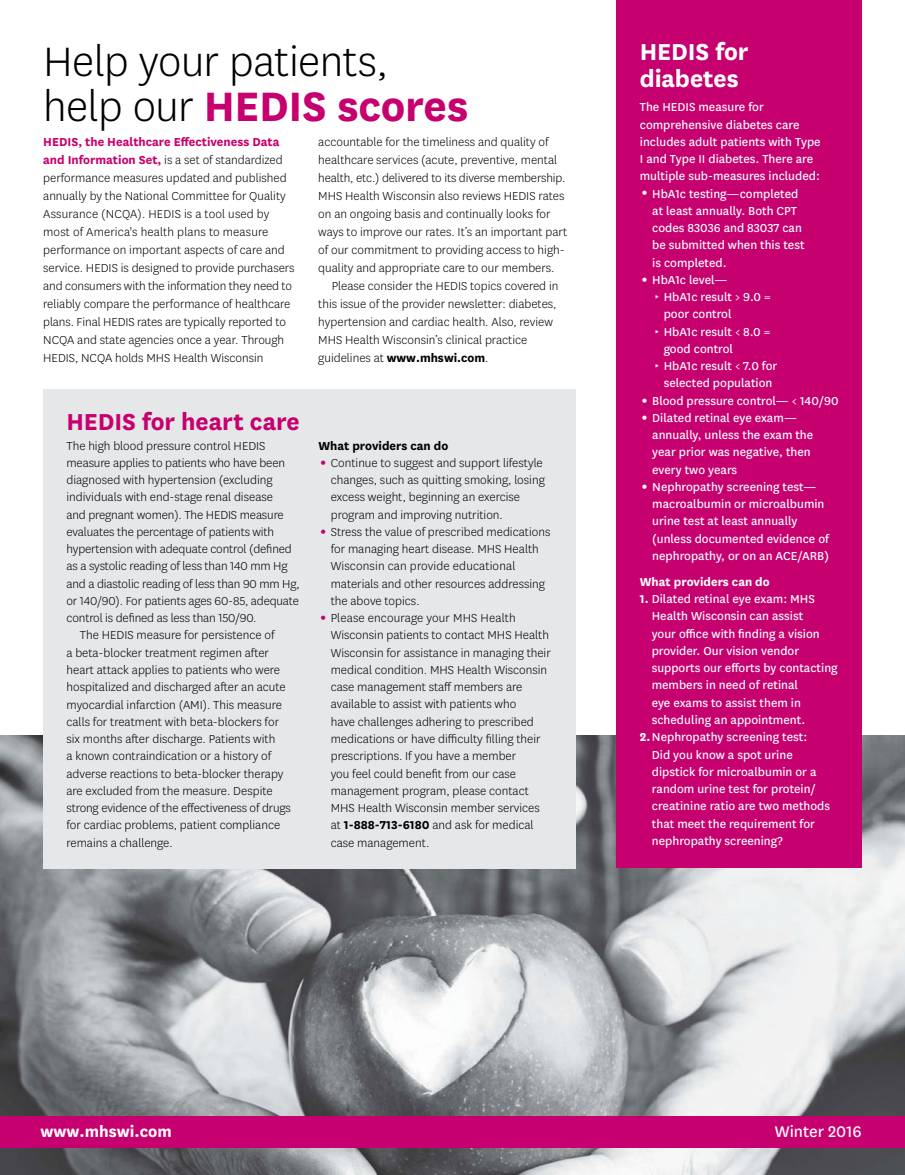
<style>
.page{position:relative;width:905px;height:1175px;background:#fff}
.page>*{position:absolute;margin:0;border:0;box-sizing:border-box;transform-origin:0 0}
.t1{font:300 48px/45px "Centene Sans";letter-spacing:-.01em;color:#000}
.t2{font:700 27px "Centene Sans";letter-spacing:-.005em;color:#c6006f}
.t3{font:700 27px/27px "Centene Sans";letter-spacing:-.005em;color:#fff}
.t4{font:700 18px "Centene Sans";color:#fff}
.t5{font:18px "Centene Sans";color:#fff}
.t6{font:300 13.5px/17.2px "Centene Sans";color:#000}
.t7{font:13.5px "Centene Sans";color:#fff}
.t8{font:700 13.5px "Centene Sans";color:#fff}
.t9{font:700 13.5px "Centene Sans";color:#000}
.s1{font-weight:700;color:#c6006f}
.s2{font-weight:700}
</style>
<div class="page">
<img style="left:0;top:735px;width:904px;height:439px">
<div style="left:0;top:1116px;width:904px;height:31px;background:#c6006f"></div>
<div style="left:616px;top:0;width:245px;height:868px;background:#c6006f"></div>
<div style="left:43px;top:389px;width:532px;height:479px;background:#e6e7e8"></div>
<h1 class="t1" style="left:43px;top:38px;width:427px">Help your patients, help our <span class="s1">HEDIS scores</span></h1>
<p class="t6" style="left:43px;top:132px;width:253px;line-height:18px"><span class="s1">HEDIS, the Healthcare Effectiveness Data and Information Set,</span> is a set of standardized performance measures updated and published annually by the National Committee for Quality Assurance (NCQA). HEDIS is a tool used by most of America's health plans to measure performance on important aspects of care and service. HEDIS is designed to provide purchasers and consumers with the information they need to reliably compare the performance of healthcare plans. Final HEDIS rates are typically reported to NCQA and state agencies once a year. Through HEDIS, NCQA holds MHS Health Wisconsin</p>
<p class="t6" style="left:318px;top:133px;width:232px">accountable for the timeliness and quality of</p>
<p class="t6" style="left:318px;top:151px;width:240px">healthcare services (acute, preventive, mental</p>
<p class="t6" style="left:318px;top:169px;width:248px">health, etc.) delivered to its diverse membership.</p>
<p class="t6" style="left:318px;top:187px;width:247px">MHS Health Wisconsin also reviews HEDIS rates</p>
<p class="t6" style="left:318px;top:205px;width:234px">on an ongoing basis and continually looks for</p>
<p class="t6" style="left:318px;top:223px;width:250px">ways to improve our rates. It’s an important part</p>
<p class="t6" style="left:318px;top:241px;width:248px">of our commitment to providing access to high-</p>
<p class="t6" style="left:318px;top:259px;width:238px">quality and appropriate care to our members.</p>
<p class="t6" style="left:332px;top:277px;width:228px">Please consider the HEDIS topics covered in</p>
<p class="t6" style="left:318px;top:295px;width:240px">this issue of the provider newsletter: diabetes,</p>
<p class="t6" style="left:318px;top:313px;width:236px">hypertension and cardiac health. Also, review</p>
<p class="t6" style="left:318px;top:331px;width:210px">MHS Health Wisconsin’s clinical practice</p>
<p class="t6" style="left:318px;top:349px;width:172px">guidelines at <span class="s2">www.mhswi.com</span>.</p>
<h2 class="t2" style="left:66px;top:402px;width:235px">HEDIS for heart care</h2>
<p class="t6" style="left:66px;top:436px;width:201px">The high blood pressure control HEDIS</p>
<p class="t6" style="left:66px;top:454px;width:220px">measure applies to patients who have been</p>
<p class="t6" style="left:66px;top:471px;width:208px">diagnosed with hypertension (excluding</p>
<p class="t6" style="left:66px;top:488px;width:208px">individuals with end-stage renal disease</p>
<p class="t6" style="left:66px;top:505px;width:219px">and pregnant women). The HEDIS measure</p>
<p class="t6" style="left:66px;top:523px;width:209px">evaluates the percentage of patients with</p>
<p class="t6" style="left:66px;top:540px;width:227px">hypertension with adequate control (defined</p>
<p class="t6" style="left:66px;top:557px;width:223px">as a systolic reading of less than 140 mm Hg</p>
<p class="t6" style="left:66px;top:574px;width:235px">and a diastolic reading of less than 90 mm Hg,</p>
<p class="t6" style="left:66px;top:592px;width:234px">or 140/90). For patients ages 60-85, adequate</p>
<p class="t6" style="left:66px;top:609px;width:191px">control is defined as less than 150/90.</p>
<p class="t6" style="left:80px;top:626px;width:196px">The HEDIS measure for persistence of</p>
<p class="t6" style="left:66px;top:643px;width:204px">a beta-blocker treatment regimen after</p>
<p class="t6" style="left:66px;top:661px;width:215px">heart attack applies to patients who were</p>
<p class="t6" style="left:66px;top:678px;width:221px">hospitalized and discharged after an acute</p>
<p class="t6" style="left:66px;top:695px;width:217px">myocardial infarction (AMI). This measure</p>
<p class="t6" style="left:66px;top:712px;width:214px">calls for treatment with beta-blockers for</p>
<p class="t6" style="left:66px;top:730px;width:210px">six months after discharge. Patients with</p>
<p class="t6" style="left:66px;top:747px;width:206px">a known contraindication or a history of</p>
<p class="t6" style="left:66px;top:764px;width:218px">adverse reactions to beta-blocker therapy</p>
<p class="t6" style="left:66px;top:781px;width:208px">are excluded from the measure. Despite</p>
<p class="t6" style="left:66px;top:799px;width:226px">strong evidence of the effectiveness of drugs</p>
<p class="t6" style="left:66px;top:816px;width:215px">for cardiac problems, patient compliance</p>
<p class="t6" style="left:66px;top:833px;width:108px">remains a challenge.</p>
<p class="t9" style="left:318px;top:436px;width:131px">What providers can do</p>
<p class="t6" style="left:331px;top:454px;width:221px">Continue to suggest and support lifestyle changes, such as quitting smoking, losing excess weight, beginning an exercise program and improving nutrition.<br>Stress the value of prescribed medications for managing heart disease. MHS Health Wisconsin can provide educational materials and other resources addressing the above topics.<br>Please encourage your MHS Health Wisconsin patients to contact MHS Health Wisconsin for assistance in managing their medical condition. MHS Health Wisconsin case management staff members are available to assist with patients who<br>have challenges adhering to prescribed medications or have difficulty filling their prescriptions. If you have a member<br>you feel could benefit from our case management program, please contact MHS Health Wisconsin member services at <span class="s2">1-888-713-6180</span> and ask for medical case management.</p>
<h2 class="t3" style="left:640px;top:37px;width:110px">HEDIS for diabetes</h2>
<p class="t7" style="left:640px;top:98px;width:125px">The HEDIS measure for</p>
<p class="t7" style="left:640px;top:115px;width:161px">comprehensive diabetes care</p>
<p class="t7" style="left:640px;top:133px;width:182px">includes adult patients with Type</p>
<p class="t7" style="left:640px;top:150px;width:175px">I and Type II diabetes. There are</p>
<p class="t7" style="left:640px;top:167px;width:181px">multiple sub-measures included:</p>
<p class="t7" style="left:652px;top:184px;width:148px">HbA1c testing—completed</p>
<p class="t7" style="left:652px;top:202px;width:146px">at least annually. Both CPT</p>
<p class="t7" style="left:652px;top:219px;width:151px">codes 83036 and 83037 can</p>
<p class="t7" style="left:652px;top:236px;width:154px">be submitted when this test</p>
<p class="t7" style="left:652px;top:253px;width:76px">is completed.</p>
<p class="t7" style="left:652px;top:271px;width:77px">HbA1c level—</p>
<p class="t7" style="left:663px;top:288px;width:109px">HbA1c result &gt; 9.0 =</p>
<p class="t7" style="left:663px;top:305px;width:69px">poor control</p>
<p class="t7" style="left:663px;top:322px;width:108px">HbA1c result &lt; 8.0 =</p>
<p class="t7" style="left:663px;top:340px;width:71px">good control</p>
<p class="t7" style="left:663px;top:357px;width:115px">HbA1c result &lt; 7.0 for</p>
<p class="t7" style="left:663px;top:374px;width:110px">selected population</p>
<p class="t7" style="left:652px;top:391px;width:188px">Blood pressure control— &lt; 140/90</p>
<p class="t7" style="left:652px;top:409px;width:147px">Dilated retinal eye exam—</p>
<p class="t7" style="left:652px;top:426px;width:162px">annually, unless the exam the</p>
<p class="t7" style="left:652px;top:443px;width:160px">year prior was negative, then</p>
<p class="t7" style="left:652px;top:460px;width:86px">every two years</p>
<p class="t7" style="left:652px;top:478px;width:166px">Nephropathy screening test—</p>
<p class="t7" style="left:652px;top:495px;width:174px">macroalbumin or microalbumin</p>
<p class="t7" style="left:652px;top:512px;width:147px">urine test at least annually</p>
<p class="t7" style="left:652px;top:529px;width:178px">(unless documented evidence of</p>
<p class="t7" style="left:652px;top:547px;width:178px">nephropathy, or on an ACE/ARB)</p>
<p class="t8" style="left:640px;top:572px;width:131px">What providers can do</p>
<p class="t7" style="left:640px;top:590px;width:176px"><span class="s2">1.</span> Dilated retinal eye exam: MHS</p>
<p class="t7" style="left:651px;top:607px;width:153px">Health Wisconsin can assist</p>
<p class="t7" style="left:651px;top:624px;width:169px">your office with finding a vision</p>
<p class="t7" style="left:651px;top:642px;width:149px">provider. Our vision vendor</p>
<p class="t7" style="left:651px;top:659px;width:187px">supports our efforts by contacting</p>
<p class="t7" style="left:651px;top:676px;width:148px">members in need of retinal</p>
<p class="t7" style="left:651px;top:693px;width:151px">eye exams to assist them in</p>
<p class="t7" style="left:651px;top:711px;width:155px">scheduling an appointment.</p>
<p class="t7" style="left:640px;top:728px;width:169px"><span class="s2">2.</span>Nephropathy screening test:</p>
<p class="t7" style="left:652px;top:745px;width:142px">Did you know a spot urine</p>
<p class="t7" style="left:652px;top:762px;width:166px">dipstick for microalbumin or a</p>
<p class="t7" style="left:652px;top:780px;width:165px">random urine test for protein/</p>
<p class="t7" style="left:652px;top:797px;width:180px">creatinine ratio are two methods</p>
<p class="t7" style="left:652px;top:814px;width:165px">that meet the requirement for</p>
<p class="t7" style="left:652px;top:831px;width:132px">nephropathy screening?</p>
<h3 class="t4" style="left:40px;top:1119px;width:133px">www.mhswi.com</h3>
<h3 class="t5" style="left:774px;top:1119px;width:88px">Winter 2016</h3>
</div>
